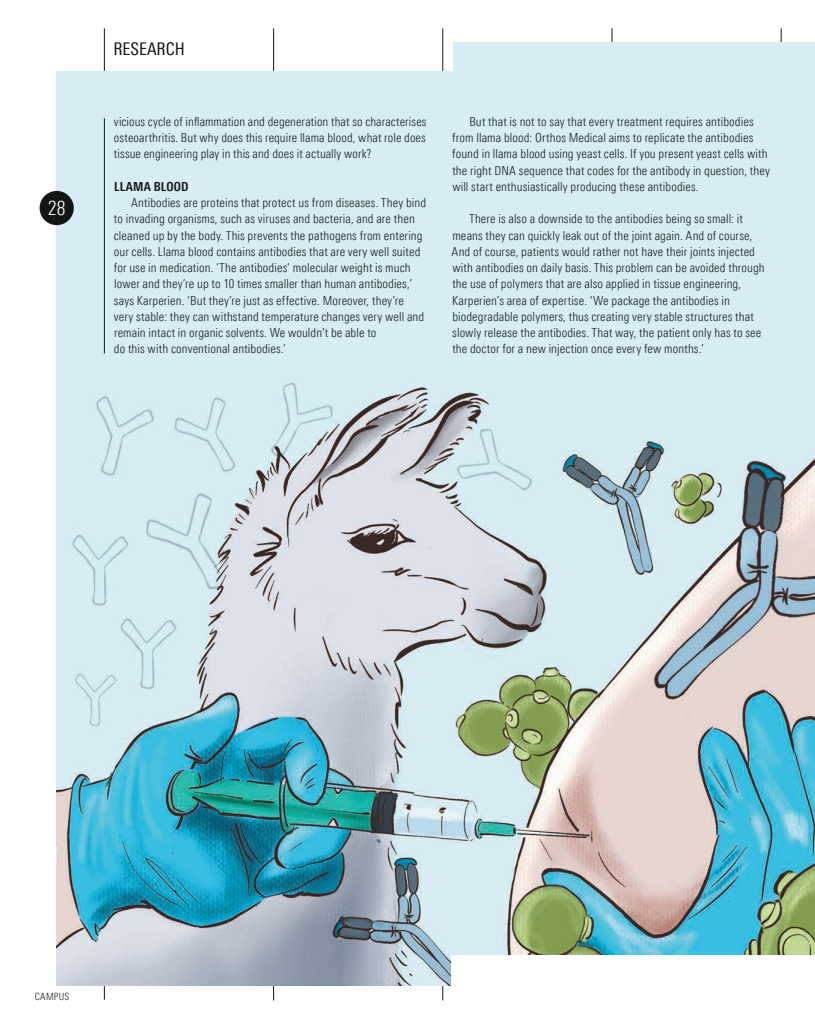
<style>
.page{position:relative;width:815px;height:1028px;background:#fff}
.page>*{position:absolute;margin:0;border:0;box-sizing:border-box;transform-origin:0 0}
.t1{font:300 20px "Linotype Univers 320 Cn";color:#fff}
.t2{font:17.5px "Linotype Univers 420 Cn";color:#121617}
.t3{font:300 12.5px/16.2px "Linotype Univers 320 Cn";letter-spacing:.005em;color:#121617}
.t4{font:700 12.5px "Linotype Univers 620 Cn";letter-spacing:.01em;color:#121617}
.t5{font:300 10px "Linotype Univers 320 Cn";letter-spacing:.025em;color:#121617}
</style>
<div class="page">
<hr style="left:104px;top:28px;width:1px;height:971px;background:#121617">
<hr style="left:443px;top:28px;width:1px;height:972px;background:#121617">
<hr style="left:273px;top:28px;width:1px;height:972px;background:#121617">
<hr style="left:612px;top:28px;width:1px;height:972px;background:#121617">
<hr style="left:781px;top:28px;width:1px;height:972px;background:#121617">
<div style="left:57px;top:43px;width:758px;height:942px;background:#d7edf3"></div>
<img style="left:57px;top:382px;width:758px;height:603px">
<div style="left:452px;top:955px;width:363px;height:73px;background:#fff"></div>
<div style="left:0;top:0;width:453px;height:71px;background:#fff"></div>
<hr style="left:443px;top:28px;width:1px;height:43px;background:#121617">
<hr style="left:273px;top:28px;width:1px;height:43px;background:#121617">
<hr style="left:104px;top:28px;width:1px;height:43px;background:#121617">
<hr style="left:104px;top:118px;width:1px;height:235px;background:#121617">
<div style="left:40px;top:191px;width:34px;height:34px;background:#121617;border-radius:50%"></div>
<h1 class="t1" style="left:48px;top:197px;width:19px">28</h1>
<h2 class="t2" style="left:113px;top:39px;width:73px">RESEARCH</h2>
<p class="t3" style="left:114px;top:113px;width:314px;text-align:justify">vicious cycle of inflammation and degeneration that so characterises osteoarthritis. But why does this require llama blood, what role does tissue engineering play in this and does it actually work?</p>
<p class="t4" style="left:114px;top:179px;width:76px">LLAMA BLOOD</p>
<p class="t3" style="left:114px;top:195px;width:314px;text-indent:17px">Antibodies are proteins that protect us from diseases. They bind to invading organisms, such as viruses and bacteria, and are then cleaned up by the body. This prevents the pathogens from entering our cells. Llama blood contains antibodies that are very well suited for use in medication. ‘The antibodies’ molecular weight is much lower and they’re up to 10 times smaller than human antibodies,’ says Karperien. ‘But they’re just as effective. Moreover, they’re very stable: they can withstand temperature changes very well and remain intact in organic solvents. We wouldn’t be able to<br>do this with conventional antibodies.’</p>
<p class="t3" style="left:452px;top:113px;width:319px;text-indent:17px">But that is not to say that every treatment requires antibodies from llama blood: Orthos Medical aims to replicate the antibodies found in llama blood using yeast cells. If you present yeast cells with the right DNA sequence that codes for the antibody in question, they will start enthusiastically producing these antibodies.</p>
<p class="t3" style="left:452px;top:211px;width:315px;text-indent:18px">There is also a downside to the antibodies being so small: it means they can quickly leak out of the joint again. And of course, And of course, patients would rather not have their joints injected with antibodies on daily basis. This problem can be avoided through the use of polymers that are also applied in tissue engineering, Karperien’s area of expertise. ‘We package the antibodies in biodegradable polymers, thus creating very stable structures that slowly release the antibodies. That way, the patient only has to see the doctor for a new injection once every few months.’</p>
<p class="t5" style="left:35px;top:990px;width:36px">CAMPUS</p>
</div>
